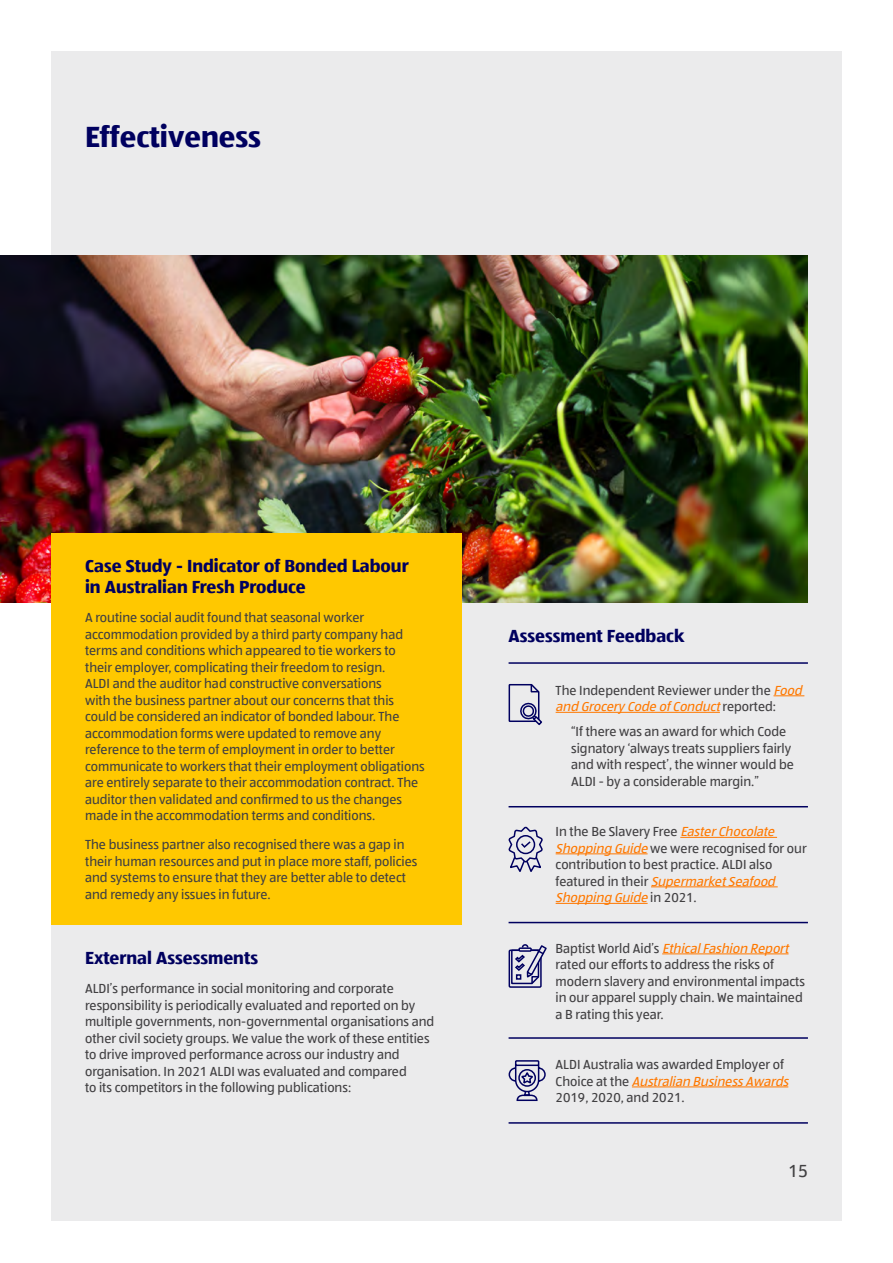
<style>
.page{position:relative;width:893px;height:1263px;background:#fff}
.page>*{position:absolute;margin:0;border:0;box-sizing:border-box;transform-origin:0 0}
.Heading_1{font:700 30px "ALDISUED Office";color:#00005f}
.Sub-title_Blue{font:700 18px/21px "ALDISUED Office";color:#00005f}
.t1{font:18px "ALDISUED Office";color:#414042}
.Body{font:13.5px/16.5px "ALDISUED Office";color:#414042}
.Body_Bullet{font:13.5px/16.5px "ALDISUED Office";color:#414042}
.Body_Sub_Bullet{font:13.5px/16.5px "ALDISUED Office";color:#414042}
.s1{font-style:italic;color:#ff7800}
</style>
<div class="page">
<div style="left:51px;top:51px;width:791px;height:1169px;background:#ebebec"></div>
<img style="left:0;top:256px;width:808px;height:346px">
<div style="left:51px;top:532px;width:411px;height:392px;background:#ffc800"></div>
<hr style="left:773px;top:695px;width:31px;height:1px;background:#ff7800">
<hr style="left:556px;top:712px;width:164px;height:1px;background:#ff7800">
<hr style="left:680px;top:837px;width:97px;height:1px;background:#ff7800">
<hr style="left:556px;top:853px;width:92px;height:1px;background:#ff7800">
<hr style="left:651px;top:886px;width:127px;height:1px;background:#ff7800">
<hr style="left:556px;top:903px;width:92px;height:1px;background:#ff7800">
<hr style="left:662px;top:953px;width:127px;height:1px;background:#ff7800">
<hr style="left:632px;top:1086px;width:156px;height:1px;background:#ff7800">
<hr style="left:509px;top:1122px;width:299px;height:2px;background:#00005f">
<hr style="left:509px;top:662px;width:299px;height:2px;background:#00005f">
<hr style="left:509px;top:806px;width:299px;height:1px;background:#00005f">
<hr style="left:509px;top:922px;width:299px;height:1px;background:#00005f">
<hr style="left:509px;top:1037px;width:299px;height:2px;background:#00005f">
<svg style="left:508px;top:684px;width:34px;height:42px"></svg>
<svg style="left:508px;top:826px;width:35px;height:46px"></svg>
<div style="left:509px;top:949px;width:33px;height:39px;border:2px solid #00005f"></div>
<svg style="left:510px;top:944px;width:37px;height:41px"></svg>
<svg style="left:508px;top:1060px;width:38px;height:42px"></svg>
<p class="Heading_1" style="left:85px;top:116px;width:178px">Effectiveness</p>
<p class="Sub-title_Blue" style="left:85px;top:555px;width:325px">Case Study - Indicator of Bonded Labour in Australian Fresh Produce</p>
<p class="Body" style="left:85px;top:609px;width:341px">A routine social audit found that seasonal worker accommodation provided by a third party company had terms and conditions which appeared to tie workers to their employer, complicating their freedom to resign.<br>ALDI and the auditor had constructive conversations<br>with the business partner about our concerns that this could be considered an indicator of bonded labour. The accommodation forms were updated to remove any reference to the term of employment in order to better communicate to workers that their employment obligations are entirely separate to their accommodation contract. The auditor then validated and confirmed to us the changes made in the accommodation terms and conditions.</p>
<p class="Body" style="left:85px;top:836px;width:334px">The business partner also recognised there was a gap in their human resources and put in place more staff, policies and systems to ensure that they are better able to detect and remedy any issues in future.</p>
<p class="Sub-title_Blue" style="left:85px;top:947px;width:175px">External Assessments</p>
<p class="Body" style="left:85px;top:980px;width:351px">ALDI’s performance in social monitoring and corporate responsibility is periodically evaluated and reported on by multiple governments, non-governmental organisations and other civil society groups. We value the work of these entities to drive improved performance across our industry and organisation. In 2021 ALDI was evaluated and compared<br>to its competitors in the following publications:</p>
<p class="Sub-title_Blue" style="left:509px;top:625px;width:177px">Assessment Feedback</p>
<p class="Body_Bullet" style="left:556px;top:682px;width:251px">The Independent Reviewer under the <span class="s1">Food and GroceryCode ofConduct</span>r e p o rt e d :</p>
<p class="Body_Sub_Bullet" style="left:571px;top:723px;width:224px">“If there was an award for which Code signatory ‘always treats suppliers fairly and with respect’, the winner would be ALDI - by a considerable margin.”</p>
<p class="Body_Bullet" style="left:556px;top:823px;width:253px">In the Be Slavery Free <span class="s1">EasterChocolate Shopping Guide</span> we were recognised for our contribution to best practice. ALDI also<br>f e a t u r e d i n t h e i r <span class="s1">SupermarketSeafood Shopping Guide</span> i n 2 0 2 1 .</p>
<p class="Body_Bullet" style="left:556px;top:940px;width:251px">B a p t i s t W o r l d A i d ’ s <span class="s1">EthicalFashion Report </span>rated our efforts to address the risks of modern slavery and environmental impacts in our apparel supply chain. We maintained a B rating this year.</p>
<p class="Body_Bullet" style="left:556px;top:1056px;width:238px">ALDI Australia was awarded Employer of<br>C h o i c e a t t h e <span class="s1">Australian BusinessAwards<br></span>2019, 2020, and 2021.</p>
<h2 class="t1" style="left:788px;top:1159px;width:21px">15</h2>
</div>
